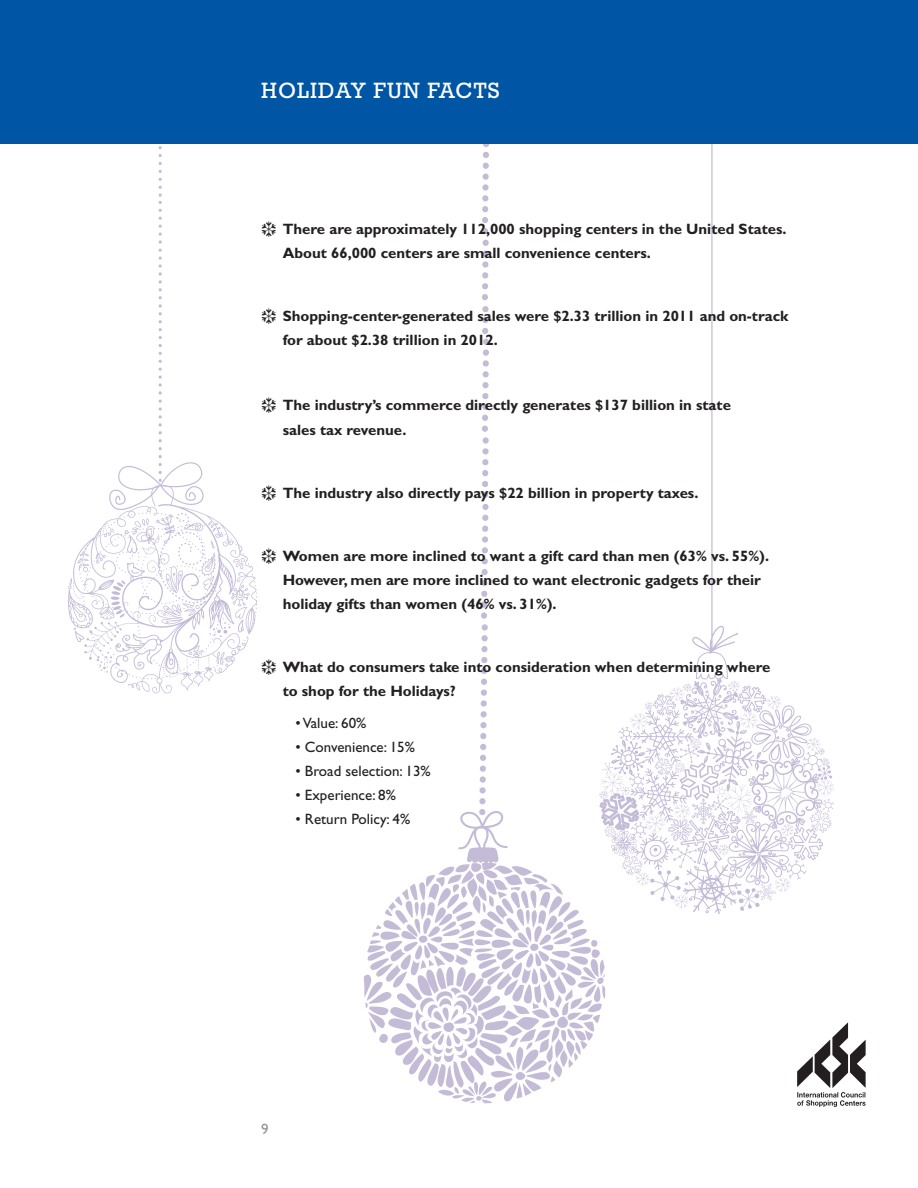
<style>
.page{position:relative;width:918px;height:1188px;background:#fff}
.page>*{position:absolute;margin:0;border:0;box-sizing:border-box;transform-origin:0 0}
.t1{font:22.5px "Rockwell";letter-spacing:.05em;color:#fff}
.t2{font:700 15px/24px "Gill Sans";color:#231f20}
.t3{font:15px "Gill Sans";color:#231f20}
.t4{font:15px "Gill Sans";color:#939598}
</style>
<div class="page">
<img style="left:363px;top:144px;width:471px;height:960px">
<div style="left:173px;top:603px;width:263px;height:283px;background:#fff;border-radius:50%"></div>
<img style="left:68px;top:146px;width:189px;height:548px">
<div style="left:0;top:0;width:918px;height:144px;background:#0155a5"></div>
<svg style="left:797px;top:1022px;width:69px;height:85px"></svg>
<h1 class="t1" style="left:261px;top:78px;width:129px">HOLIDAY FUN</h1>
<h1 class="t1" style="left:428px;top:78px;width:74px">FACTS</h1>
<p class="t2" style="left:283px;top:217px;width:505px">There are approximately 112,000 shopping centers in the United States.<br>About 66,000 centers are small convenience centers.</p>
<p class="t2" style="left:283px;top:304px;width:507px">Shopping-center-generated sales were $2.33 trillion in 2011 and on-track for about $2.38 trillion in 2012.</p>
<p class="t2" style="left:283px;top:392px;width:450px;line-height:25.5px">The industry’s commerce directly generates $137 billion in state sales tax revenue.</p>
<p class="t2" style="left:283px;top:481px;width:417px">The industry also directly pays $22 billion in property taxes.</p>
<p class="t2" style="left:283px;top:544px;width:488px">Women are more inclined to want a gift card than men (63% vs. 55%).<br>However, men are more inclined to want electronic gadgets for their holiday gifts than women (46% vs. 31%).</p>
<p class="t2" style="left:283px;top:655px;width:489px">What do consumers take into consideration when determining where to shop for the Holidays?</p>
<p class="t3" style="left:296px;top:714px;width:72px">• Value: 60%</p>
<p class="t3" style="left:296px;top:738px;width:121px">• Convenience: 15%</p>
<p class="t3" style="left:296px;top:762px;width:137px">• Broad selection: 13%</p>
<p class="t3" style="left:296px;top:786px;width:102px">• Experience: 8%</p>
<p class="t3" style="left:296px;top:810px;width:116px">• Return Policy: 4%</p>
<p class="t4" style="left:261px;top:1120px;width:9px">9</p>
</div>
